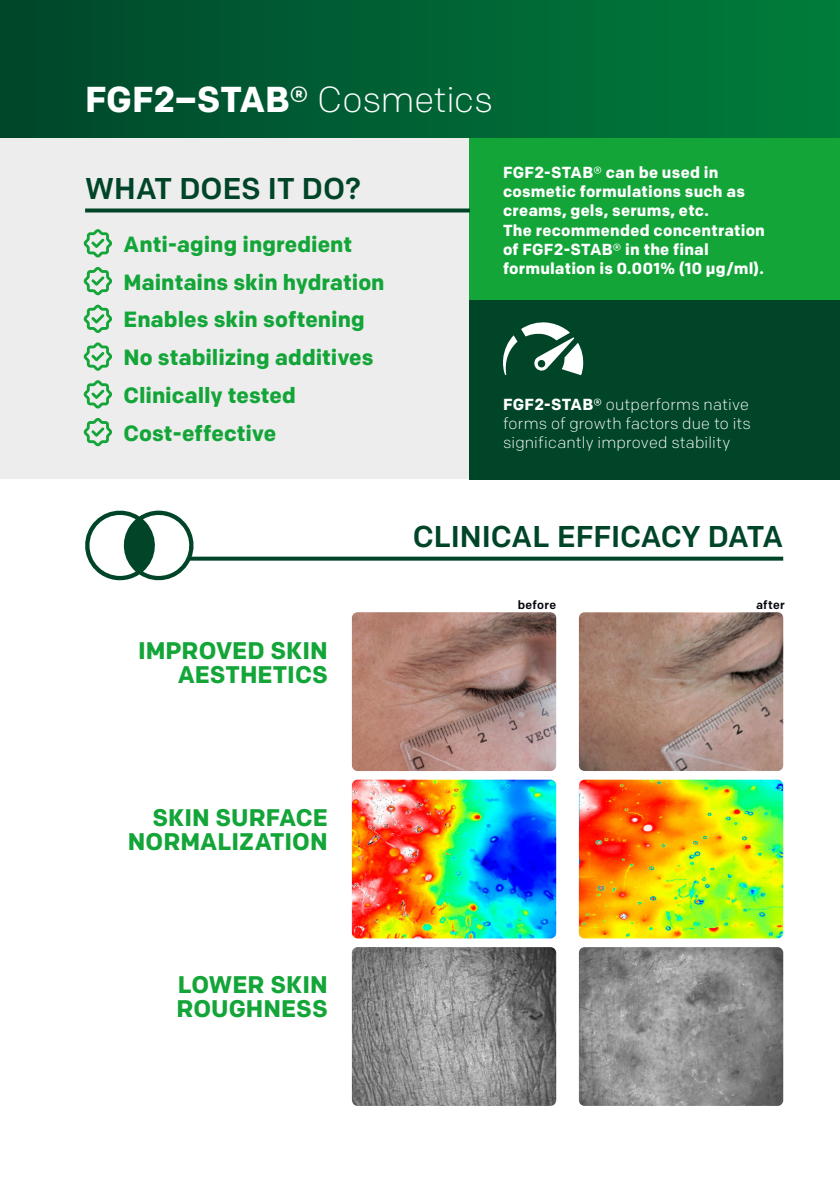
<style>
.page{position:relative;width:840px;height:1191px;background:#fff}
.page>*{position:absolute;margin:0;border:0;box-sizing:border-box;transform-origin:0 0}
.t1{font:700 36px "Colfax";letter-spacing:-.005em;color:#fff}
.t2{font:500 30px "Colfax";letter-spacing:-.005em;color:#004528}
.t3{font:700 24px/24px "Colfax";color:#13a538;text-align:right}
.t4{font:700 22px/37.8px "Colfax";color:#13a538}
.t5{font:700 16px/19.2px "Colfax";letter-spacing:.015em;color:#fff}
.t6{font:300 16px/19.2px "Colfax";letter-spacing:.01em;color:#fff}
.t7{font:500 12px "Colfax";letter-spacing:.025em;color:#00040c}
.s1{font-weight:300}
.s2{font-weight:700}
</style>
<div class="page">
<div style="left:0;top:0;width:839px;height:139px;background:linear-gradient(to right,#00472b,#007d3c)"></div>
<div style="left:0;top:139px;width:567px;height:340px;background:#ededed"></div>
<div style="left:469px;top:300px;width:370px;height:179px;background:#004528"></div>
<div style="left:469px;top:139px;width:370px;height:161px;background:#13a538"></div>
<svg style="left:83px;top:229px;width:29px;height:28px"></svg>
<svg style="left:83px;top:267px;width:29px;height:28px"></svg>
<svg style="left:83px;top:304px;width:29px;height:29px"></svg>
<svg style="left:83px;top:342px;width:29px;height:29px"></svg>
<svg style="left:83px;top:380px;width:29px;height:28px"></svg>
<svg style="left:83px;top:418px;width:29px;height:28px"></svg>
<svg style="left:198px;top:556px;width:584px;height:4px;background:#29634a"></svg>
<svg style="left:85px;top:208px;width:384px;height:4px;background:#1d5940"></svg>
<svg style="left:503px;top:322px;width:80px;height:53px"></svg>
<img style="left:578px;top:612px;width:204px;height:159px">
<img style="left:578px;top:779px;width:204px;height:159px">
<img style="left:578px;top:947px;width:204px;height:159px">
<img style="left:351px;top:612px;width:205px;height:159px">
<img style="left:351px;top:779px;width:205px;height:159px">
<img style="left:351px;top:947px;width:205px;height:159px">
<svg style="left:85px;top:510px;width:113px;height:71px"></svg>
<svg style="left:0;top:0;width:6px;height:6px"></svg>
<h1 class="t1" style="left:85px;top:77px;width:409px">FGF2–STAB® <span class="s1">Cosmetics</span></h1>
<h2 class="t2" style="left:85px;top:170px;width:277px">WHAT DOES IT DO?</h2>
<h3 class="t4" style="left:123px;top:225px;width:262px">Anti-aging ingredient<br>Maintains skin hydration<br>Enables skin softening<br>No stabilizing additives<br>Clinically tested<br>Cost-effective</h3>
<p class="t5" style="left:502px;top:163px;width:263px">FGF2-STAB® can be used in cosmetic formulations such as creams, gels, serums, etc.<br>The recommended concentration of FGF2-STAB® in the final formulation is 0.001% (10 μg/ml).</p>
<p class="t6" style="left:502px;top:394px;width:249px"><span class="s2">FGF2-STAB®</span> outperforms native forms of growth factors due to its significantly improved stability</p>
<h2 class="t2" style="left:412px;top:518px;width:372px">CLINICAL EFFICACY DATA</h2>
<h3 class="t3" style="left:138px;top:638px;width:191px">IMPROVED SKIN<br>AESTHETICS</h3>
<h3 class="t3" style="left:128px;top:805px;width:201px">SKIN SURFACE<br>NORMALIZATION</h3>
<h3 class="t3" style="left:176px;top:973px;width:153px;text-align:left">LOWER SKIN<br>ROUGHNESS</h3>
<p class="t7" style="left:517px;top:597px;width:40px">before</p>
<p class="t7" style="left:755px;top:597px;width:30px">after</p>
</div>
